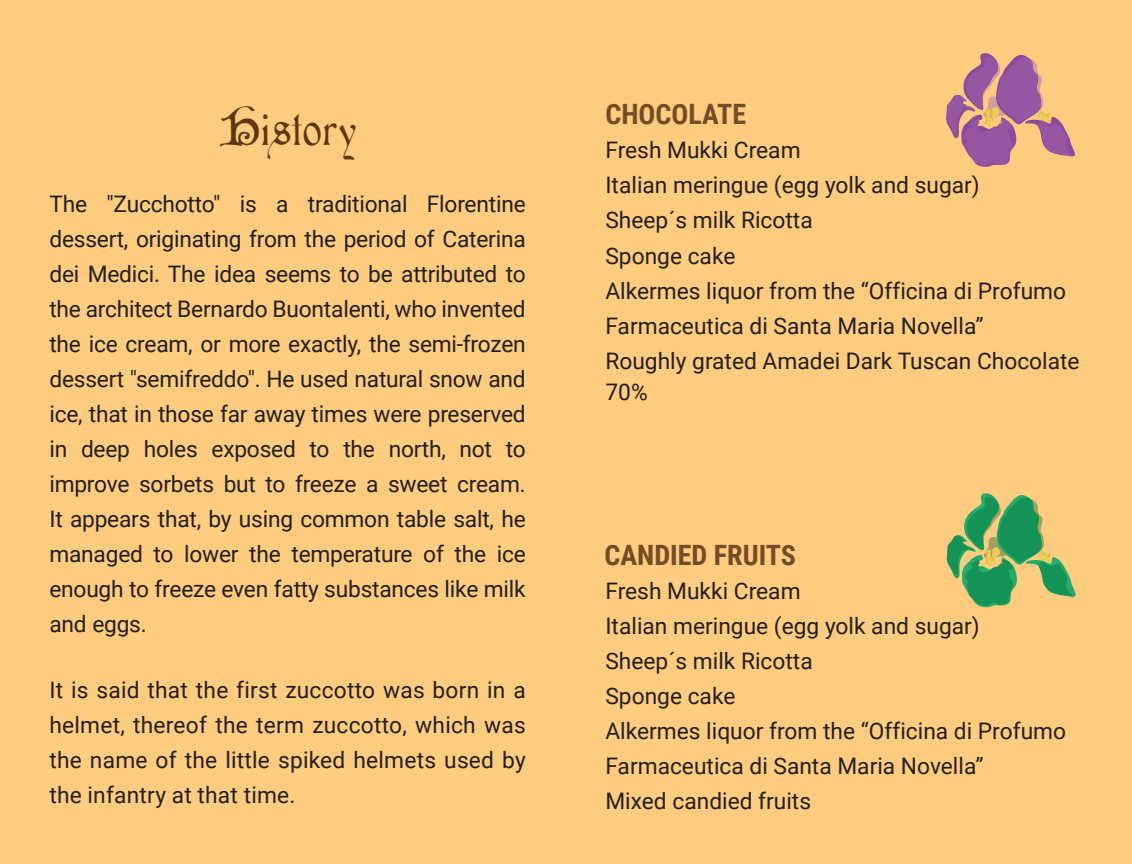
<style>
.page{position:relative;width:1132px;height:864px;background:#fff}
.page>*{position:absolute;margin:0;border:0;box-sizing:border-box;transform-origin:0 0}
.t1{font:49px "Cardinal Alternate";color:#603711}
.t2{font:700 28px "Roboto Condensed";color:#744c27}
.t3{font:22.75px/35px "Roboto";color:#231f20;text-align:justify}
</style>
<div class="page">
<div style="left:0;top:0;width:1131px;height:863px;background:#fdcc7e"></div>
<svg style="left:946px;top:53px;width:128px;height:114px"></svg>
<svg style="left:946px;top:493px;width:129px;height:114px"></svg>
<p class="t1" style="left:218px;top:98px;width:139px;rotate:-1deg">History</p>
<p class="t3" style="left:49px;top:185px;width:478px">The "Zucchotto" is a traditional Florentine dessert, originating from the period of Caterina dei Medici. The idea seems to be attributed to the architect Bernardo Buontalenti, who invented the ice cream, or more exactly, the semi-frozen dessert "semifreddo". He used natural snow and ice, that in those far away times were preserved in deep holes exposed to the north, not to improve sorbets but to freeze a sweet cream.<br>It appears that, by using common table salt, he managed to lower the temperature of the ice enough to freeze even fatty substances like milk and eggs.</p>
<p class="t3" style="left:49px;top:671px;width:477px">It is said that the first zuccotto was born in a helmet, thereof the term zuccotto, which was the name of the little spiked helmets used by the infantry at that time.</p>
<p class="t2" style="left:605px;top:94px;width:142px">CHOCOLATE</p>
<p class="t3" style="left:605px;top:132px;width:475px;text-align:left">Fresh Mukki Cream<br>Italian meringue (egg yolk and sugar)<br>Sheep´s milk Ricotta<br>Sponge cake<br>Alkermes liquor from the “Officina di Profumo<br>Farmaceutica di Santa Maria Novella”<br>Roughly grated Amadei Dark Tuscan Chocolate</p>
<p class="t3" style="left:605px;top:373px;width:44px">70%</p>
<p class="t2" style="left:604px;top:535px;width:193px">CANDIED FRUITS</p>
<p class="t3" style="left:605px;top:572px;width:462px;text-align:left">Fresh Mukki Cream<br>Italian meringue (egg yolk and sugar)<br>Sheep´s milk Ricotta<br>Sponge cake<br>Alkermes liquor from the “Officina di Profumo<br>Farmaceutica di Santa Maria Novella”<br>Mixed candied fruits</p>
</div>
